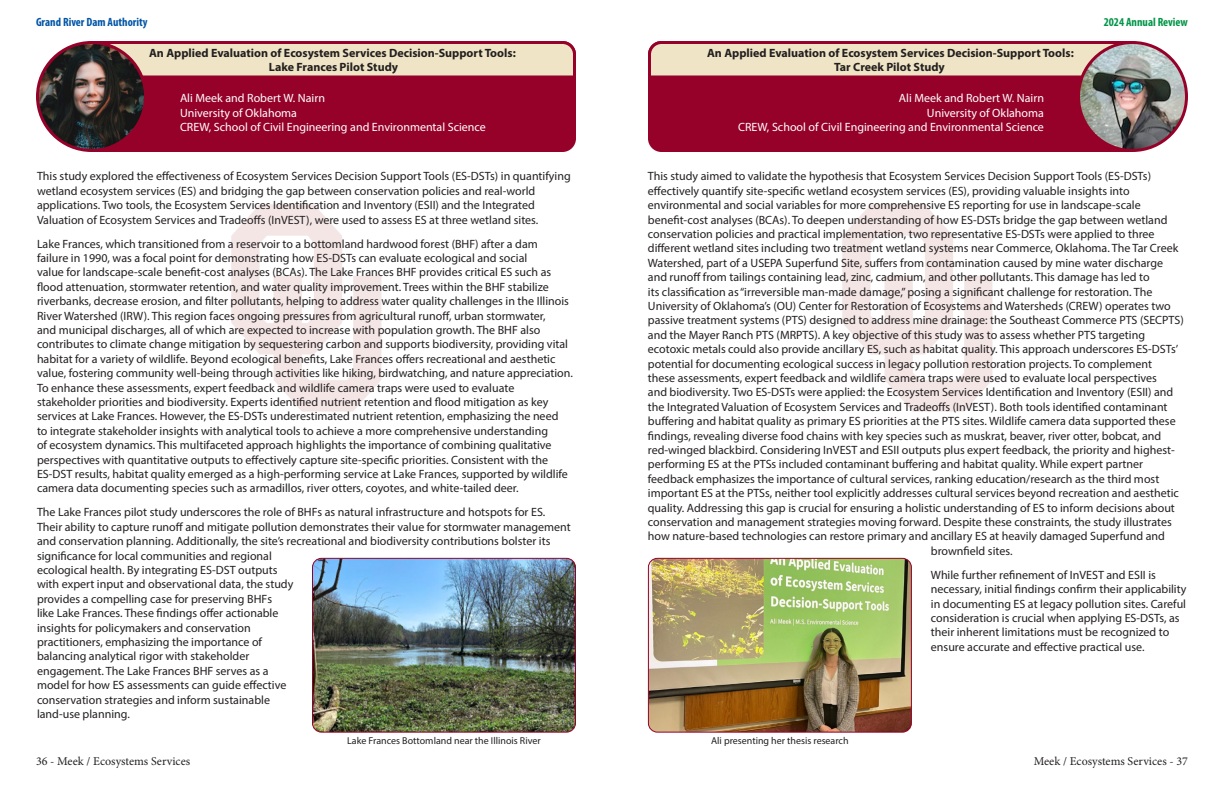
<style>
.page{position:relative;width:1224px;height:792px;background:#fff}
.page>*{position:absolute;margin:0;border:0;box-sizing:border-box;transform-origin:0 0}
.t1{font:12px/14.4px "Myriad Pro";color:#231f20}
.t2{font:12px "Myriad Pro";color:#fff}
.t3{font:700 12px "Myriad Pro";color:#231f20}
.t4{font:12px "Minion Pro";color:#231f20}
.t5{font:700 condensed 12px "Myriad Pro";color:#0154a6}
.t6{font:700 condensed 12px "Myriad Pro";color:#009547}
.t7{font:10px "Myriad Pro";color:#231f20}
</style>
<div class="page">
<img style="left:312px;top:558px;width:264px;height:173px">
<div style="left:312px;top:558px;width:264px;height:175px;border:1px solid #960129;border-radius:9px"></div>
<img style="left:648px;top:558px;width:263px;height:173px">
<div style="left:648px;top:558px;width:264px;height:175px;border:1px solid #960129;border-radius:9px"></div>
<img style="left:842px;top:204px;width:151px;height:208px">
<img style="left:231px;top:204px;width:151px;height:208px">
<div style="left:648px;top:80px;width:477px;height:72px;background:#960129"></div>
<svg style="left:648px;top:41px;width:477px;height:39px;background:#ddb7a6"></svg>
<img style="left:1078px;top:42px;width:108px;height:108px;border-radius:54px">
<div style="left:1077px;top:41px;width:111px;height:111px;border:3px solid #960129;border-radius:50%"></div>
<div style="left:99px;top:80px;width:477px;height:72px;background:#960129"></div>
<svg style="left:99px;top:41px;width:477px;height:39px;background:#ddb7a6"></svg>
<img style="left:38px;top:42px;width:108px;height:108px;border-radius:54px">
<div style="left:36px;top:41px;width:111px;height:111px;border:3px solid #960129;border-radius:50%"></div>
<p class="t5" style="left:36px;top:14px;width:113px">Grand River Dam Authority</p>
<p class="t6" style="left:1104px;top:14px;width:86px">2024 Annual Review</p>
<p class="t3" style="left:149px;top:45px;width:368px">An Applied Evaluation of Ecosystem Services Decision-Support Tools:</p>
<p class="t3" style="left:269px;top:60px;width:131px">Lake Frances Pilot Study</p>
<p class="t2" style="left:180px;top:91px;width:147px">Ali Meek and Robert W. Nairn</p>
<p class="t2" style="left:180px;top:105px;width:119px">University of Oklahoma</p>
<p class="t2" style="left:180px;top:120px;width:307px">CREW, School of Civil Engineering and Environmental Science</p>
<p class="t1" style="left:37px;top:169px;width:535px">This study explored the effectiveness of Ecosystem Services Decision Support Tools (ES-DSTs) in quantifying wetland ecosystem services (ES) and bridging the gap between conservation policies and real-world applications. Two tools, the Ecosystem Services Identification and Inventory (ESII) and the Integrated Valuation of Ecosystem Services and Tradeoffs (InVEST), were used to assess ES at three wetland sites.</p>
<p class="t1" style="left:37px;top:236px;width:537px">Lake Frances, which transitioned from a reservoir to a bottomland hardwood forest (BHF) after a dam<br>failure in 1990, was a focal point for demonstrating how ES-DSTs can evaluate ecological and social<br>value for landscape-scale benefit-cost analyses (BCAs). The Lake Frances BHF provides critical ES such as flood attenuation, stormwater retention, and water quality improvement. Trees within the BHF stabilize riverbanks, decrease erosion, and filter pollutants, helping to address water quality challenges in the Illinois River Watershed (IRW). This region faces ongoing pressures from agricultural runoff, urban stormwater,<br>and municipal discharges, all of which are expected to increase with population growth. The BHF also contributes to climate change mitigation by sequestering carbon and supports biodiversity, providing vital habitat for a variety of wildlife. Beyond ecological benefits, Lake Frances offers recreational and aesthetic value, fostering community well-being through activities like hiking, birdwatching, and nature appreciation.<br>To enhance these assessments, expert feedback and wildlife camera traps were used to evaluate stakeholder priorities and biodiversity. Experts identified nutrient retention and flood mitigation as key services at Lake Frances. However, the ES-DSTs underestimated nutrient retention, emphasizing the need<br>to integrate stakeholder insights with analytical tools to achieve a more comprehensive understanding<br>of ecosystem dynamics. This multifaceted approach highlights the importance of combining qualitative perspectives with quantitative outputs to effectively capture site-specific priorities. Consistent with the ES-DST results, habitat quality emerged as a high-performing service at Lake Frances, supported by wildlife camera data documenting species such as armadillos, river otters, coyotes, and white-tailed deer.</p>
<p class="t1" style="left:37px;top:505px;width:535px">The Lake Frances pilot study underscores the role of BHFs as natural infrastructure and hotspots for ES.<br>Their ability to capture runoff and mitigate pollution demonstrates their value for stormwater management and conservation planning. Additionally, the site’s recreational and biodiversity contributions bolster its significance for local communities and regional<br>ecological health. By integrating ES-DST outputs<br>with expert input and observational data, the study<br>provides a compelling case for preserving BHFs<br>like Lake Frances. These findings offer actionable<br>insights for policymakers and conservation<br>practitioners, emphasizing the importance of<br>balancing analytical rigor with stakeholder<br>engagement. The Lake Frances BHF serves as a<br>model for how ES assessments can guide effective<br>conservation strategies and inform sustainable<br>land-use planning.</p>
<p class="t3" style="left:707px;top:45px;width:368px">An Applied Evaluation of Ecosystem Services Decision-Support Tools:</p>
<p class="t3" style="left:834px;top:60px;width:112px">Tar Creek Pilot Study</p>
<p class="t2" style="left:899px;top:91px;width:147px">Ali Meek and Robert W. Nairn</p>
<p class="t2" style="left:927px;top:105px;width:119px">University of Oklahoma</p>
<p class="t2" style="left:738px;top:120px;width:307px">CREW, School of Civil Engineering and Environmental Science</p>
<p class="t1" style="left:648px;top:169px;width:505px">This study aimed to validate the hypothesis that Ecosystem Services Decision Support Tools (ES-DSTs)</p>
<p class="t1" style="left:648px;top:183px;width:483px">effectively quantify site-specific wetland ecosystem services (ES), providing valuable insights into</p>
<p class="t1" style="left:648px;top:198px;width:494px">environmental and social variables for more comprehensive ES reporting for use in landscape-scale</p>
<p class="t1" style="left:648px;top:212px;width:521px">benefit-cost analyses (BCAs). To deepen understanding of how ES-DSTs bridge the gap between wetland</p>
<p class="t1" style="left:648px;top:227px;width:508px">conservation policies and practical implementation, two representative ES-DSTs were applied to three</p>
<p class="t1" style="left:648px;top:241px;width:532px">different wetland sites including two treatment wetland systems near Commerce, Oklahoma. The Tar Creek</p>
<p class="t1" style="left:648px;top:255px;width:517px">Watershed, part of a USEPA Superfund Site, suffers from contamination caused by mine water discharge</p>
<p class="t1" style="left:648px;top:270px;width:503px">and runoff from tailings containing lead, zinc, cadmium, and other pollutants. This damage has led to</p>
<p class="t1" style="left:648px;top:284px;width:506px">its classification as “irreversible man-made damage,” posing a significant challenge for restoration. The</p>
<p class="t1" style="left:648px;top:299px;width:524px">University of Oklahoma’s (OU) Center for Restoration of Ecosystems and Watersheds (CREW) operates two</p>
<p class="t1" style="left:648px;top:313px;width:537px">passive treatment systems (PTS) designed to address mine drainage: the Southeast Commerce PTS (SECPTS)</p>
<p class="t1" style="left:648px;top:327px;width:499px">and the Mayer Ranch PTS (MRPTS). A key objective of this study was to assess whether PTS targeting</p>
<p class="t1" style="left:648px;top:342px;width:532px">ecotoxic metals could also provide ancillary ES, such as habitat quality. This approach underscores ES-DSTs’</p>
<p class="t1" style="left:648px;top:356px;width:506px">potential for documenting ecological success in legacy pollution restoration projects. To complement</p>
<p class="t1" style="left:648px;top:371px;width:511px">these assessments, expert feedback and wildlife camera traps were used to evaluate local perspectives</p>
<p class="t1" style="left:648px;top:385px;width:527px">and biodiversity. Two ES-DSTs were applied: the Ecosystem Services Identification and Inventory (ESII) and</p>
<p class="t1" style="left:648px;top:399px;width:521px">the Integrated Valuation of Ecosystem Services and Tradeoffs (InVEST). Both tools identified contaminant</p>
<p class="t1" style="left:648px;top:414px;width:529px">buffering and habitat quality as primary ES priorities at the PTS sites. Wildlife camera data supported these</p>
<p class="t1" style="left:648px;top:428px;width:515px">findings, revealing diverse food chains with key species such as muskrat, beaver, river otter, bobcat, and</p>
<p class="t1" style="left:648px;top:443px;width:528px">red-winged blackbird. Considering InVEST and ESII outputs plus expert feedback, the priority and highest-</p>
<p class="t1" style="left:648px;top:457px;width:497px">performing ES at the PTSs included contaminant buffering and habitat quality. While expert partner</p>
<p class="t1" style="left:648px;top:471px;width:513px">feedback emphasizes the importance of cultural services, ranking education/research as the third most</p>
<p class="t1" style="left:648px;top:486px;width:533px">important ES at the PTSs, neither tool explicitly addresses cultural services beyond recreation and aesthetic</p>
<p class="t1" style="left:648px;top:500px;width:529px">quality. Addressing this gap is crucial for ensuring a holistic understanding of ES to inform decisions about</p>
<p class="t1" style="left:648px;top:515px;width:525px">conservation and management strategies moving forward. Despite these constraints, the study illustrates</p>
<p class="t1" style="left:648px;top:529px;width:519px">how nature-based technologies can restore primary and ancillary ES at heavily damaged Superfund and</p>
<p class="t1" style="left:931px;top:543px;width:83px">brownfield sites.</p>
<p class="t1" style="left:931px;top:567px;width:257px">While further refinement of InVEST and ESII is necessary, initial findings confirm their applicability in documenting ES at legacy pollution sites. Careful consideration is crucial when applying ES-DSTs, as their inherent limitations must be recognized to ensure accurate and effective practical use.</p>
<p class="t7" style="left:347px;top:735px;width:195px">Lake Frances Bottomland near the Illinois River</p>
<p class="t7" style="left:711px;top:735px;width:139px">Ali presenting her thesis research</p>
<p class="t4" style="left:36px;top:753px;width:156px">36 - Meek / Ecosystems Services</p>
<p class="t4" style="left:1034px;top:753px;width:156px">Meek / Ecosystems Services - 37</p>
</div>
